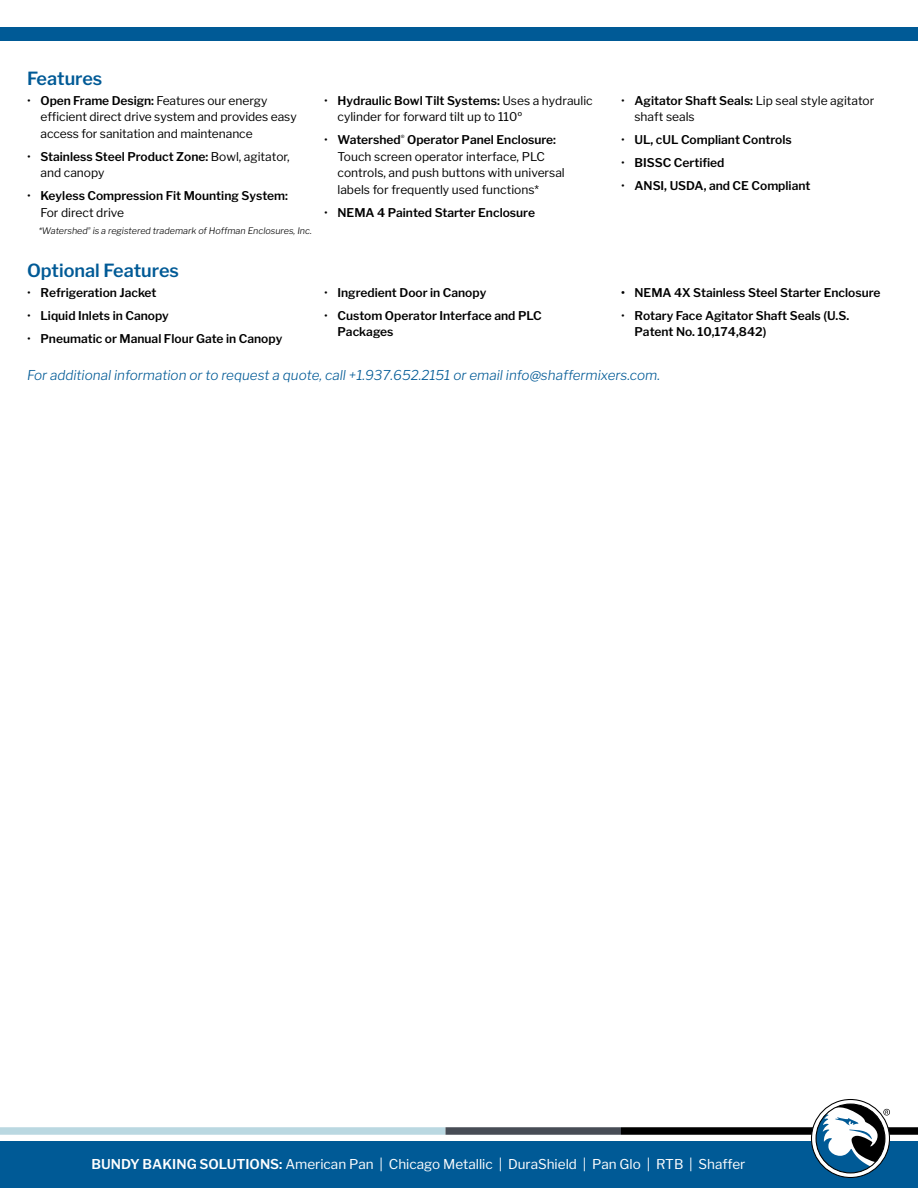
<style>
.page{position:relative;width:918px;height:1188px;background:#fff}
.page>*{position:absolute;margin:0;border:0;box-sizing:border-box;transform-origin:0 0}
.t1{font:600 18px "Libre Franklin";color:#005a96}
.CTA_Statement{font:italic 300 13.5px "Libre Franklin";color:#005a96}
.t2{font:13.5px "Libre Franklin";color:#fff}
.t3{font:600 12px/16.5px "Libre Franklin";color:#000}
.t4{font:12px/16.5px "Libre Franklin";color:#000}
.Disclaimer_Copy_Aste{font:italic 300 9px "Libre Franklin";color:#000}
.s1{font-weight:600}
.s2{font-weight:400}
</style>
<div class="page">
<div style="left:0;top:1141px;width:918px;height:47px;background:#005a96"></div>
<div style="left:0;top:1127px;width:446px;height:8px;background:#bad8e1"></div>
<div style="left:446px;top:1127px;width:175px;height:8px;background:#474c55"></div>
<div style="left:621px;top:1127px;width:297px;height:8px;background:#000"></div>
<div style="left:0;top:27px;width:918px;height:13px;background:#005a96"></div>
<svg style="left:811px;top:1099px;width:79px;height:79px"></svg>
<h2 class="t1" style="left:27px;top:68px;width:77px">Features</h2>
<p class="t4" style="left:40px;top:92px;width:258px;text-indent:-14px">• <span class="s1">Open Frame Design:</span> Features our energy efficient direct drive system and provides easy access for sanitation and maintenance</p>
<p class="t3" style="left:40px;top:148px;width:251px;text-indent:-14px"><span class="s2">•</span> Stainless Steel Product Zone: <span class="s2">Bowl, agitator, and canopy</span></p>
<p class="t3" style="left:40px;top:188px;width:249px;text-indent:-14px"><span class="s2">•</span> Keyless Compression Fit Mounting System:<br><span class="s2">For direct drive</span></p>
<p class="t4" style="left:338px;top:92px;width:257px;text-indent:-14px">• <span class="s1">Hydraulic Bowl Tilt Systems:</span> Uses a hydraulic cylinder for forward tilt up to 110º</p>
<p class="t4" style="left:338px;top:132px;width:229px;text-indent:-14px">• <span class="s1">Watershed</span><sup>®</sup> <span class="s1">Operator Panel Enclosure:<br></span>Touch screen operator interface, PLC controls, and push buttons with universal labels for frequently used functions*</p>
<p class="t3" style="left:324px;top:204px;width:213px"><span class="s2">•</span> NEMA 4 Painted Starter Enclosure</p>
<p class="t4" style="left:634px;top:92px;width:241px;text-indent:-14px">• <span class="s1">Agitator Shaft Seals:</span> Lip seal style agitator shaft seals</p>
<p class="t3" style="left:621px;top:132px;width:172px"><span class="s2">•</span> UL, cUL Compliant Controls</p>
<p class="t3" style="left:621px;top:155px;width:105px"><span class="s2">•</span> BISSC Certified</p>
<p class="t3" style="left:621px;top:177px;width:191px"><span class="s2">•</span> ANSI, USDA, and CE Compliant</p>
<p class="Disclaimer_Copy_Aste" style="left:39px;top:225px;width:275px">*Watershed<sup>®</sup> is a registered trademark of Hoffman Enclosures, Inc.</p>
<h2 class="t1" style="left:27px;top:260px;width:153px">Optional Features</h2>
<p class="t3" style="left:27px;top:284px;width:131px"><span class="s2">•</span> Refrigeration Jacket</p>
<p class="t3" style="left:27px;top:307px;width:143px"><span class="s2">•</span> Liquid Inlets in Canopy</p>
<p class="t3" style="left:27px;top:330px;width:257px"><span class="s2">•</span> Pneumatic or Manual Flour Gate in Canopy</p>
<p class="t3" style="left:621px;top:284px;width:261px">• NEMA 4X Stainless Steel Starter Enclosure</p>
<p class="t3" style="left:634px;top:307px;width:216px;text-indent:-14px"><span class="s2">•</span> Rotary Face Agitator Shaft Seals (U.S.<br>Patent No. 10,174,842)</p>
<p class="CTA_Statement" style="left:27px;top:367px;width:635px">For additional information or to request a quote, call +1.937.652.2151 or email info@shaffermixers.com.</p>
<p class="t3" style="left:324px;top:284px;width:164px"><span class="s2">•</span> Ingredient Door in Canopy</p>
<p class="t3" style="left:338px;top:307px;width:206px;text-indent:-14px"><span class="s2">•</span> Custom Operator Interface and PLC<br>Packages</p>
<p class="t2" style="left:92px;top:1156px;width:655px"><span class="s1">BUNDY BAKING SOLUTIONS:</span> American Pan | Chicago Metallic | DuraShield | Pan Glo | RTB | Shaffer</p>
</div>
